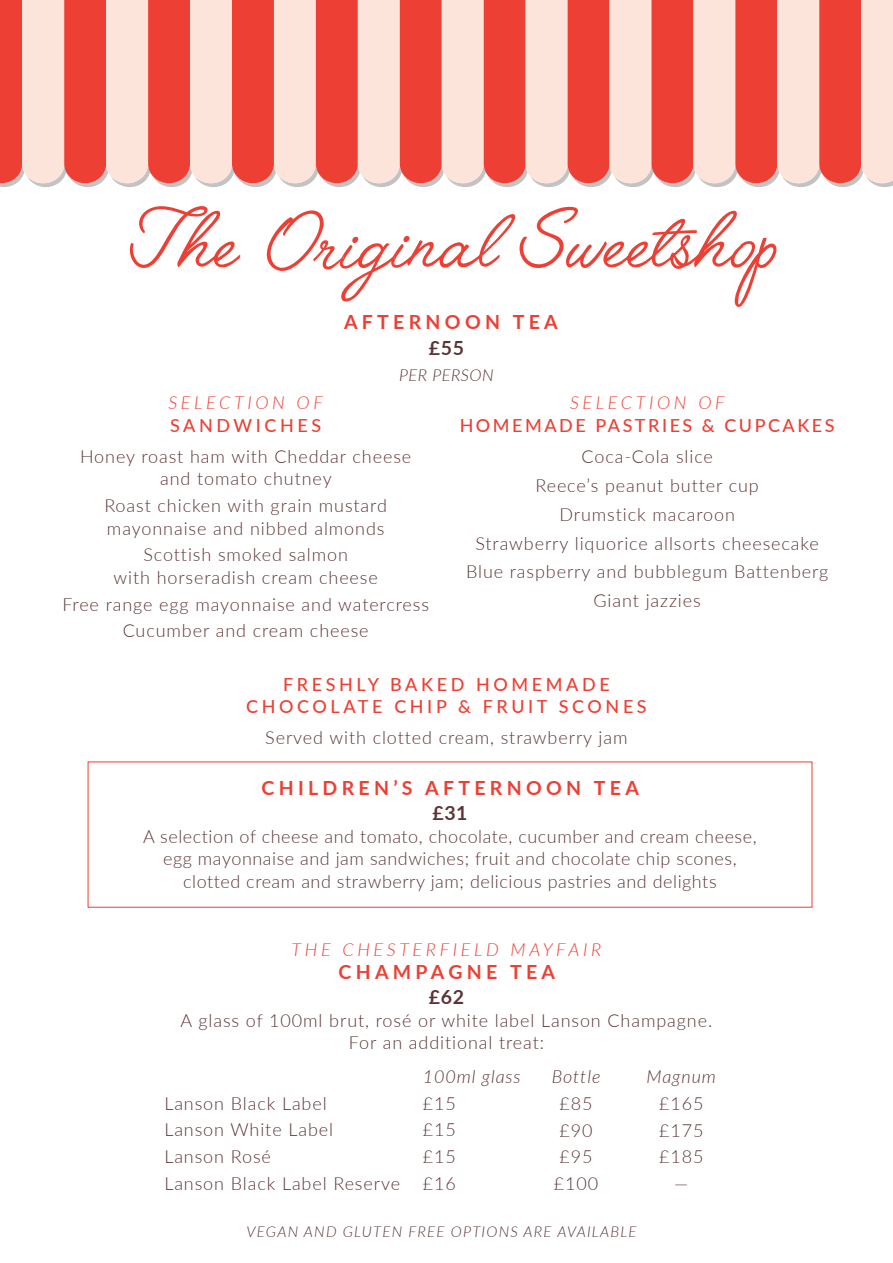
<style>
.page{position:relative;width:893px;height:1263px;background:#fff}
.page>*{position:absolute;margin:0;border:0;box-sizing:border-box;transform-origin:0 0}
.t1{font:700 19.5px/25.5px "Lato";letter-spacing:.22em;color:#ed3f34;text-align:center}
.t2{font:700 19.5px "Lato";color:#5c3436}
.t3{font:300 18px/22.5px "Lato";letter-spacing:.05em;color:#5c3436;text-align:center}
.t4{font:300 18px/22.5px "Lato";letter-spacing:.03em;color:#5c3436;text-align:center}
.t5{font:500 18px/22.5px "Lato";letter-spacing:.2em;color:#ed3f34;text-align:center}
.t6{font:italic 300 18px/22.5px "Lato";letter-spacing:.2em;color:#ed3f34}
.t7{font:500 18px/22.5px "Lato";letter-spacing:.14em;color:#ed3f34;text-align:center}
.t8{font:italic 300 18px "Lato";letter-spacing:.05em;color:#5c3436}
.t9{font:italic 300 16.5px "Lato";letter-spacing:.03em;color:#5c3436}
.t10{font:italic 300 15px "Lato";letter-spacing:.08em;color:#5c3436}
.s1{font-weight:500;font-style:normal}
.s2{font-weight:300;font-style:italic}
.s3{color:#5c3436}
</style>
<div class="page">
<svg style="left:0;top:0;width:893px;height:187px;background:#f4968c"></svg>
<svg style="left:129px;top:206px;width:112px;height:62px"></svg>
<svg style="left:267px;top:206px;width:510px;height:101px"></svg>
<p class="t1" style="left:344px;top:308px;width:215px">AFTERNOON TEA</p>
<p class="t2" style="left:429px;top:334px;width:37px">£55</p>
<p class="t9" style="left:399px;top:364px;width:96px">PER PERSON</p>
<p class="t6" style="left:168px;top:391px;width:156px">SELECTION OF<br><span class="s1">SANDWICHES</span></p>
<p class="t3" style="left:80px;top:444px;width:333px">Honey roast ham with Cheddar cheese and tomato chutney</p>
<p class="t3" style="left:104px;top:494px;width:284px;text-align:left">Roast chicken with grain mustard mayonnaise and nibbed almonds</p>
<p class="t3" style="left:114px;top:543px;width:266px">Scottish smoked salmon<br>with horseradish cream cheese</p>
<p class="t3" style="left:62px;top:592px;width:368px">Free range egg mayonnaise and watercress</p>
<p class="t3" style="left:123px;top:619px;width:247px">Cucumber and cream cheese</p>
<p class="t7" style="left:460px;top:391px;width:376px"><span class="s2">SELECTION OF<br></span>HOMEMADE PASTRIES &amp; CUPCAKES</p>
<p class="t3" style="left:581px;top:444px;width:133px">Coca-Cola slice</p>
<p class="t3" style="left:535px;top:473px;width:225px">Reece’s peanut butter cup</p>
<p class="t3" style="left:559px;top:502px;width:177px">Drumstick macaroon</p>
<p class="t3" style="left:475px;top:531px;width:345px">Strawberry liquorice allsorts cheesecake</p>
<p class="t3" style="left:466px;top:560px;width:364px">Blue raspberry and bubblegum Battenberg</p>
<p class="t3" style="left:594px;top:589px;width:109px">Giant jazzies</p>
<p class="t5" style="left:246px;top:672px;width:402px">FRESHLY BAKED HOMEMADE<br>CHOCOLATE CHIP &amp; FRUIT SCONES</p>
<p class="t3" style="left:265px;top:726px;width:364px">Served with clotted cream, strawberry jam</p>
<p class="t1" style="left:262px;top:774px;width:379px">CHILDREN’S AFTERNOON TEA</p>
<p class="t2" style="left:432px;top:799px;width:37px">£31</p>
<p class="t4" style="left:143px;top:824px;width:615px">A selection of cheese and tomato, chocolate, cucumber and cream cheese, egg mayonnaise and jam sandwiches; fruit and chocolate chip scones, clotted cream and strawberry jam; delicious pastries and delights</p>
<p class="t6" style="left:292px;top:937px;width:311px">THE CHESTERFIELD MAYFAIR</p>
<p class="t1" style="left:338px;top:958px;width:218px">CHAMPAGNE TEA <span class="s3">£62</span></p>
<p class="t3" style="left:181px;top:1008px;width:533px">A glass of 100ml brut, rosé or white label Lanson Champagne.<br>For an additional treat:</p>
<p class="t3" style="left:164px;top:1091px;width:164px">Lanson Black Label</p>
<p class="t3" style="left:164px;top:1118px;width:170px">Lanson White Label</p>
<p class="t3" style="left:164px;top:1145px;width:108px">Lanson Rosé</p>
<p class="t3" style="left:164px;top:1171px;width:237px">Lanson Black Label Reserve</p>
<p class="t8" style="left:423px;top:1064px;width:99px">100ml glass</p>
<p class="t3" style="left:423px;top:1091px;width:35px">£15</p>
<p class="t3" style="left:423px;top:1118px;width:35px">£15</p>
<p class="t3" style="left:423px;top:1145px;width:35px">£15</p>
<p class="t3" style="left:423px;top:1171px;width:35px">£16</p>
<p class="t8" style="left:552px;top:1064px;width:50px">Bottle</p>
<p class="t3" style="left:560px;top:1091px;width:35px">£85</p>
<p class="t3" style="left:560px;top:1118px;width:35px">£90</p>
<p class="t3" style="left:560px;top:1145px;width:35px">£95</p>
<p class="t3" style="left:554px;top:1172px;width:46px">£100</p>
<p class="t8" style="left:647px;top:1064px;width:71px">Magnum</p>
<p class="t3" style="left:659px;top:1091px;width:46px">£165</p>
<p class="t3" style="left:659px;top:1118px;width:46px">£175</p>
<p class="t3" style="left:659px;top:1145px;width:46px">£185</p>
<p class="t3" style="left:674px;top:1172px;width:16px">—</p>
<p class="t10" style="left:247px;top:1221px;width:392px">VEGAN AND GLUTEN FREE OPTIONS ARE AVAILABLE</p>
</div>
